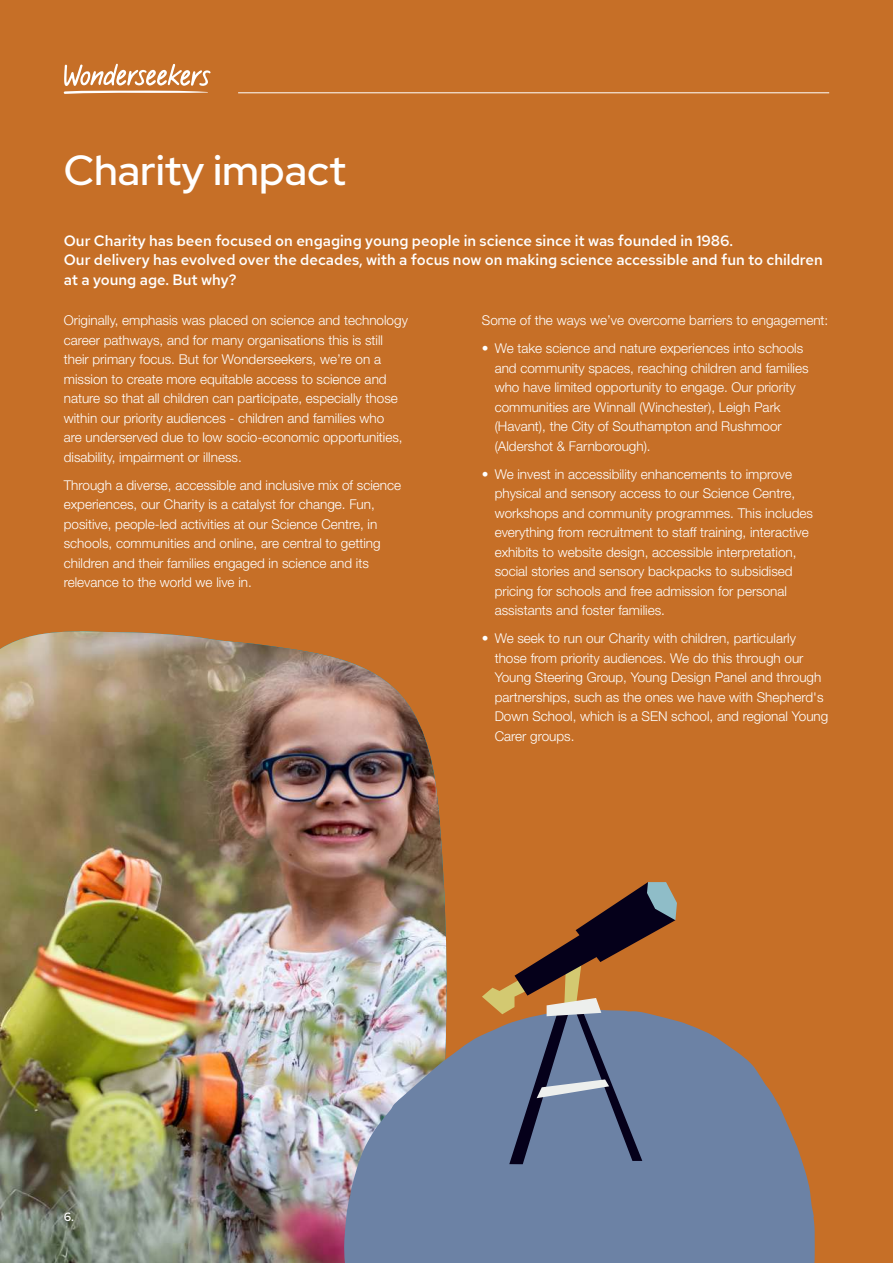
<style>
.page{position:relative;width:893px;height:1263px;background:#c66f27}
.page>*{position:absolute;margin:0;border:0;box-sizing:border-box;transform-origin:0 0}
.t1{font:500 42px "Red Hat Display";color:#fff}
.t2{font:500 15px/19.5px "Red Hat Text";color:#fff}
.t3{font:300 13.5px/19.5px "Helvetica Neue LT Std";color:#fff}
.t4{font:500 12px "Red Hat Text";color:#fff}
</style>
<div class="page">
<img style="left:0;top:631px;width:447px;height:632px">
<svg style="left:344px;top:1009px;width:471px;height:254px;background:#818799"></svg>
<svg style="left:482px;top:882px;width:195px;height:282px"></svg>
<hr style="left:238px;top:92px;width:591px;height:1px;background:#fff">
<svg style="left:64px;top:64px;width:147px;height:30px"></svg>
<h1 class="t1" style="left:64px;top:143px;width:283px">Charity impact</h1>
<p class="t2" style="left:64px;top:231px;width:760px">Our Charity has been focused on engaging young people in science since it was founded in 1986.<br>Our delivery has evolved over the decades, with a focus now on making science accessible and fun to children at a young age. But why?</p>
<p class="t3" style="left:64px;top:310px;width:346px">Originally, emphasis was placed on science and technology career pathways, and for many organisations this is still their primary focus. But for Wonderseekers, we’re on a mission to create more equitable access to science and nature so that all children can participate, especially those within our priority audiences - children and families who<br>are underserved due to low socio-economic opportunities, disability, impairment or illness.</p>
<p class="t3" style="left:64px;top:475px;width:339px">Through a diverse, accessible and inclusive mix of science experiences, our Charity is a catalyst for change. Fun, positive, people-led activities at our Science Centre, in schools, communities and online, are central to getting children and their families engaged in science and its relevance to the world we live in.</p>
<p class="t3" style="left:482px;top:310px;width:348px">Some of the ways we’ve overcome barriers to engagement:</p>
<p class="t3" style="left:495px;top:338px;width:315px;text-indent:-13px">• We take science and nature experiences into schools and community spaces, reaching children and families who have limited opportunity to engage. Our priority communities are Winnall (Winchester), Leigh Park (Havant), the City of Southampton and Rushmoor (Aldershot &amp; Farnborough).</p>
<p class="t3" style="left:495px;top:464px;width:320px;text-indent:-13px">• We invest in accessibility enhancements to improve physical and sensory access to our Science Centre, workshops and community programmes. This includes everything from recruitment to staff training, interactive exhibits to website design, accessible interpretation, social stories and sensory backpacks to subsidised pricing for schools and free admission for personal assistants and foster families.</p>
<p class="t3" style="left:495px;top:628px;width:335px;text-indent:-13px">• We seek to run our Charity with children, particularly those from priority audiences. We do this through our Young Steering Group, Young Design Panel and through partnerships, such as the ones we have with Shepherd's Down School, which is a SEN school, and regional Young Carer groups.</p>
<p class="t4" style="left:64px;top:1208px;width:12px">6.</p>
</div>
